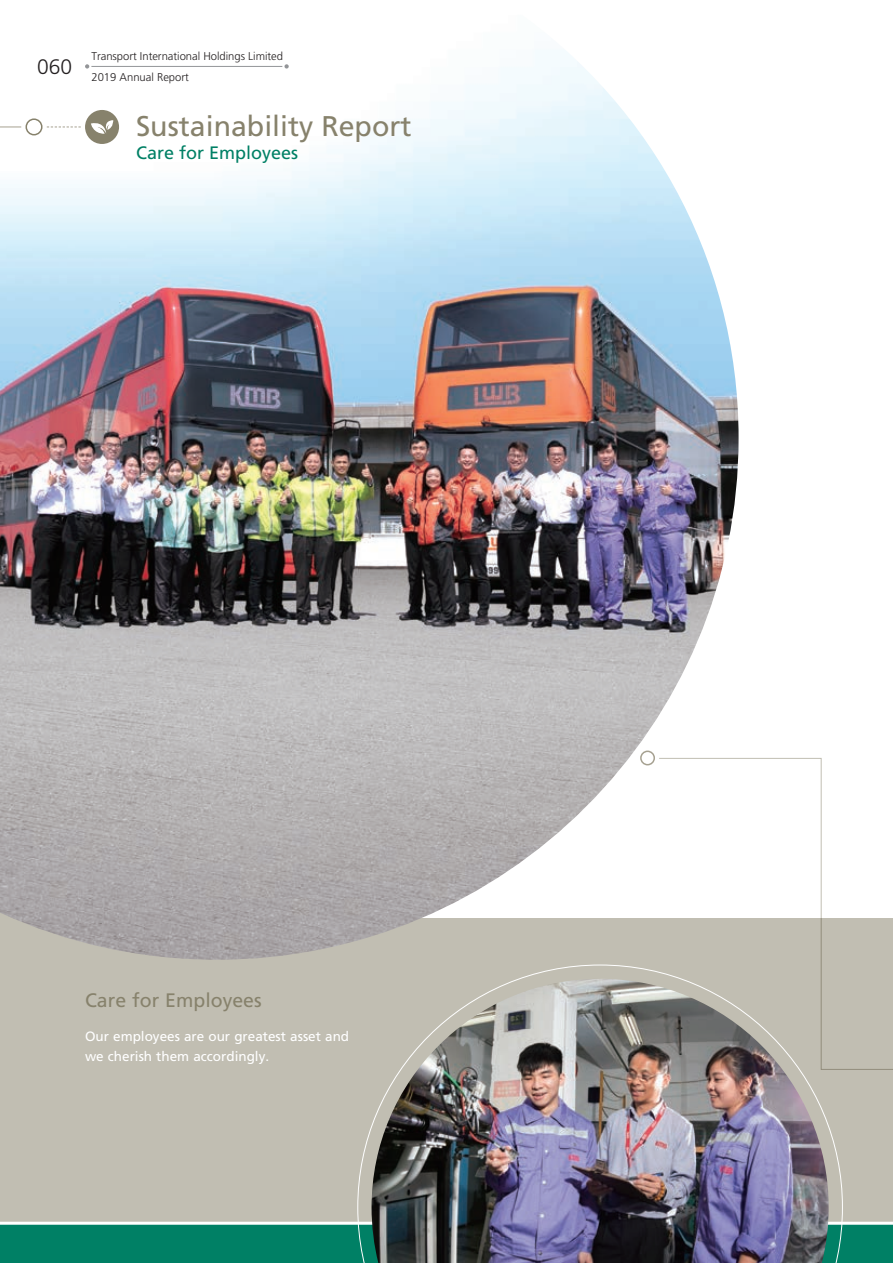
<style>
.page{position:relative;width:893px;height:1263px;background:#fff}
.page>*{position:absolute;margin:0;border:0;box-sizing:border-box;transform-origin:0 0}
.t1{font:28.5px "Frutiger LT Std";color:#87826c}
.t2{font:300 21px "Frutiger LT Std";color:#231f20}
.t3{font:19.5px "Frutiger LT Std";color:#87826c}
.t4{font:18px "Frutiger LT Std";color:#008065}
.t5{font:13.5px/19.5px "Frutiger LT Std";color:#fff}
.t6{font:300 11.25px/21.6px "Frutiger LT Std";color:#231f20}
</style>
<div class="page">
<div style="left:0;top:918px;width:893px;height:307px;background:#c1beb2"></div>
<div style="left:0;top:1225px;width:893px;height:38px;background:#008065"></div>
<hr style="left:0;top:1222px;width:893px;height:3px;background:#fff">
<img style="left:0;top:50px;width:739px;height:910px">
<svg style="left:284px;top:64px;width:5px;height:5px"></svg>
<svg style="left:85px;top:64px;width:4px;height:5px"></svg>
<hr style="left:91px;top:66px;width:191px;height:1px;background:#939598">
<div style="left:26px;top:118px;width:17px;height:17px;border:2px solid #87826c;border-radius:50%"></div>
<svg style="left:0;top:127px;width:21px;height:1px"></svg>
<svg style="left:47px;top:127px;width:34px;height:1px"></svg>
<div style="left:85px;top:110px;width:34px;height:34px;background:#87826c;border-radius:50%"></div>
<svg style="left:91px;top:120px;width:23px;height:14px"></svg>
<div style="left:640px;top:750px;width:15px;height:15px;border:2px solid #a6a191;border-radius:50%"></div>
<svg style="left:658px;top:758px;width:235px;height:312px"></svg>
<svg style="left:357px;top:965px;width:486px;height:298px"></svg>
<img style="left:372px;top:979px;width:457px;height:284px">
<h2 class="t2" style="left:37px;top:55px;width:37px">060</h2>
<p class="t6" style="left:91px;top:45px;width:193px">Transport International Holdings Limited<br>2019 Annual Report</p>
<h1 class="t1" style="left:136px;top:110px;width:277px">Sustainability Report</h1>
<h3 class="t4" style="left:136px;top:142px;width:164px">Care for Employees</h3>
<h3 class="t3" style="left:85px;top:989px;width:178px">Care for Employees</h3>
<p class="t5" style="left:85px;top:1027px;width:266px">Our employees are our greatest asset and we cherish them accordingly.</p>
</div>
